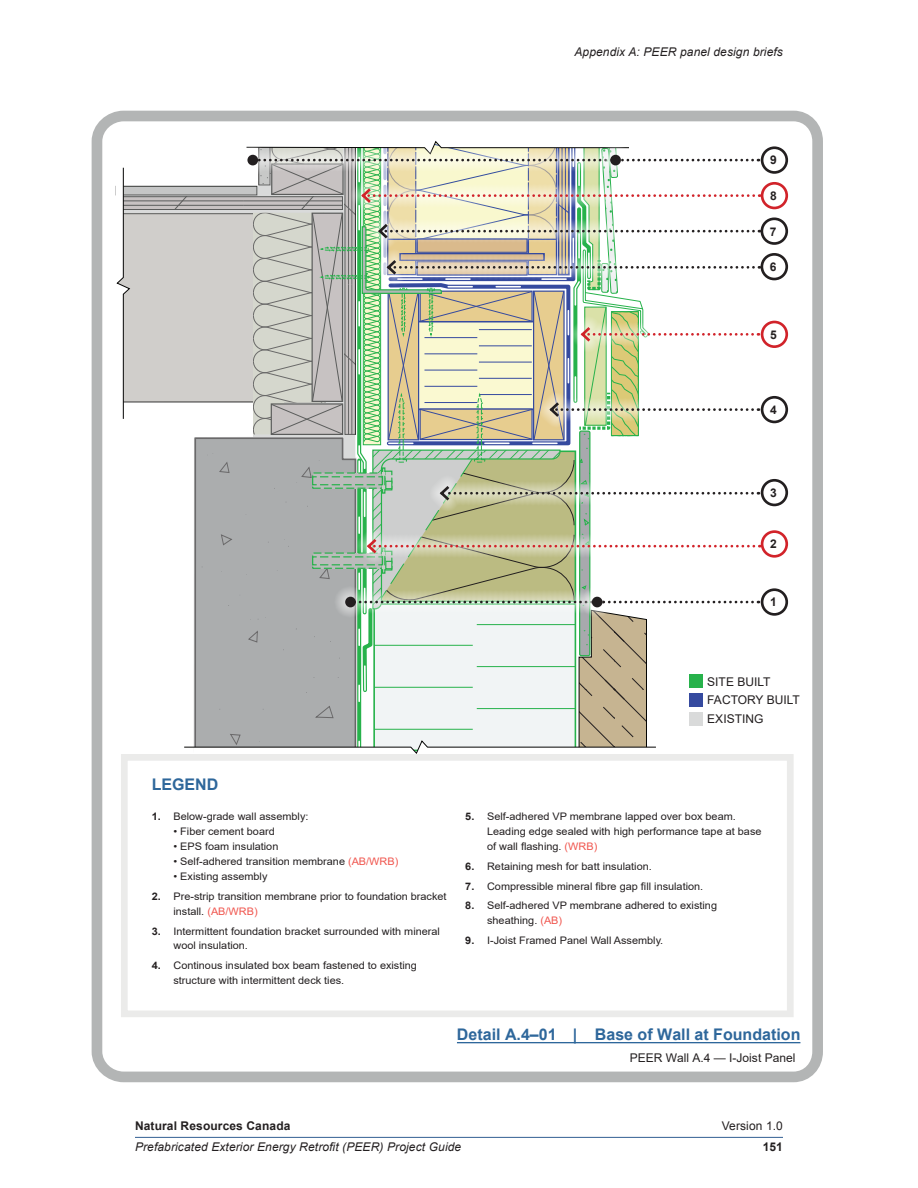
<style>
.page{position:relative;width:918px;height:1188px;background:#fff}
.page>*{position:absolute;margin:0;border:0;box-sizing:border-box;transform-origin:0 0}
.t1{font:700 16.05px "Bjywwl Arial";color:#2e679b}
.t2{font:italic 12px "Nplkwy Arial";letter-spacing:.01em;color:#231f20}
.t3{font:12px "Dgmxlc Arial";color:#231f20}
.t4{font:700 12px "Xfpmlx Arial";letter-spacing:.01em;color:#231f20}
.t5{font:12px "Njgrtn Arial";letter-spacing:.01em;color:#231f20}
.t6{font:700 12px "Nbxmsb Arial";color:#231f20}
.t7{font:700 12px "Xbqtmn Arial";color:#231f20}
.t8{font:10.35px/15px "Rnkvxm Arial";color:#231f20;scale:1.05 1}
.t9{font:10.35px/15px "Dgmxlc Arial";color:#231f20;scale:1.05 1}
.s1{font-family:"Nbxmsb Arial";font-weight:700}
.s2{color:#f0554e}
.s3{font-family:"Dgmxlc Arial"}
.s4{font-family:"Trjjfs Arial"}
.s5{font-family:"Lrbgty Arial"}
</style>
<div class="page">
<hr style="left:135px;top:1137px;width:648px;height:1px;background:#315f92">
<svg style="left:131px;top:185px;width:38px;height:218px;fill:#d0cecb"></svg>
<svg style="left:115px;top:167px;width:16px;height:252px"></svg>
<svg style="left:760px;top:396px;width:10px;height:27px"></svg>
<svg style="left:760px;top:321px;width:10px;height:27px"></svg>
<svg style="left:760px;top:590px;width:10px;height:24px"></svg>
<svg style="left:760px;top:148px;width:10px;height:24px"></svg>
<div style="left:761px;top:588px;width:27px;height:28px;border:3px solid #231f20;border-radius:50%"></div>
<div style="left:761px;top:530px;width:27px;height:28px;border:3px solid #d2232a;border-radius:50%"></div>
<div style="left:761px;top:479px;width:27px;height:27px;border:3px solid #231f20;border-radius:50%"></div>
<div style="left:761px;top:396px;width:27px;height:27px;border:3px solid #231f20;border-radius:50%"></div>
<div style="left:761px;top:321px;width:27px;height:27px;border:3px solid #d1232a;border-radius:50%"></div>
<div style="left:761px;top:146px;width:27px;height:28px;border:3px solid #231f20;border-radius:50%"></div>
<div style="left:121px;top:754px;width:673px;height:263px;border:7px solid #ebebea"></div>
<svg style="left:169px;top:141px;width:591px;height:621px"></svg>
<div style="left:761px;top:182px;width:27px;height:27px;border:3px solid #d1232a;border-radius:50%"></div>
<div style="left:761px;top:253px;width:27px;height:27px;border:3px solid #231f20;border-radius:12px"></div>
<div style="left:761px;top:217px;width:27px;height:28px;border:3px solid #231f20;border-radius:12px"></div>
<hr style="left:457px;top:1042px;width:343px;height:1px;background:#2e679b">
<div style="left:92px;top:111px;width:731px;height:971px;border:11px solid #b3b5b5;border-radius:25px"></div>
<div style="left:345px;top:597px;width:11px;height:10px;background:#231f20;border-radius:50%"></div>
<div style="left:247px;top:155px;width:11px;height:10px;background:#231f20;border-radius:50%"></div>
<div style="left:592px;top:597px;width:11px;height:10px;background:#231f20;border-radius:50%"></div>
<div style="left:610px;top:155px;width:11px;height:10px;background:#231f20;border-radius:50%"></div>
<p class="t2" style="left:574px;top:44px;width:210px">Appendix A: PEER panel design briefs</p>
<p class="t6" style="left:770px;top:152px;width:8px">9</p>
<p class="t6" style="left:770px;top:187px;width:8px">8</p>
<p class="t6" style="left:770px;top:223px;width:8px">7</p>
<p class="t6" style="left:770px;top:258px;width:8px">6</p>
<p class="t6" style="left:770px;top:326px;width:8px">5</p>
<p class="t6" style="left:770px;top:401px;width:8px">4</p>
<p class="t6" style="left:770px;top:484px;width:8px">3</p>
<p class="t6" style="left:770px;top:536px;width:8px">2</p>
<p class="t6" style="left:770px;top:594px;width:8px">1</p>
<p class="t3" style="left:707px;top:674px;width:65px">SITE BUILT</p>
<p class="t3" style="left:707px;top:692px;width:94px">FACTORY BUILT</p>
<p class="t3" style="left:707px;top:710px;width:58px">EXISTING</p>
<h2 class="t1" style="left:152px;top:773px;width:68px">LEGEND</h2>
<p class="t8" style="left:152px;top:809px;width:151px"><span class="s1">1.</span> Below-grade wall assembly:</p>
<p class="t9" style="left:173px;top:824px;width:98px">• Fiber cement board</p>
<p class="t9" style="left:173px;top:839px;width:101px">• EPS foam insulation</p>
<p class="t8" style="left:173px;top:854px;width:216px">• Self-adhered transition membrane <span class="s2">(AB/WRB)</span></p>
<p class="t9" style="left:173px;top:869px;width:91px">• Existing assembly</p>
<p class="t8" style="left:173px;top:889px;width:262px;text-indent:-22px"><span class="s1">2.</span> Pre-strip transition membrane prior to foundation bracket <span class="s3">install.</span> <span class="s2">(AB/WRB)</span></p>
<p class="t8" style="left:173px;top:923px;width:255px;text-indent:-22px"><span class="s1">3.</span> Intermittent foundation bracket surrounded with mineral <span class="s3">wool insulation.</span></p>
<p class="t9" style="left:173px;top:958px;width:233px;text-indent:-22px"><span class="s1">4.</span> Continous insulated box beam fastened to existing structure with intermittent deck ties.</p>
<p class="t8" style="left:487px;top:809px;width:263px;text-indent:-22px"><span class="s1">5.</span> Self-adhered VP membrane lapped over box beam.<br><span class="s3">Leading edge sealed with high performance tape at base </span>of wall flashing. <span class="s2">(WRB)</span></p>
<p class="t9" style="left:465px;top:859px;width:179px"><span class="s1">6.</span> Retaining mesh for batt insulation.</p>
<p class="t8" style="left:465px;top:878px;width:228px"><span class="s1">7.</span> Compressible mineral fibre gap fill insulation.</p>
<p class="t8" style="left:487px;top:898px;width:221px;text-indent:-22px"><span class="s1">8.</span> Self-adhered VP membrane adhered to existing <span class="s3">sheathing.</span> <span class="s2">(AB)</span></p>
<p class="t8" style="left:465px;top:933px;width:190px"><span class="s1">9.</span> I-Joist Framed Panel Wall Assembly.</p>
<p class="t1" style="left:457px;top:1023px;width:122px">Detail <span class="s4">A.4–</span>01 |</p>
<p class="t1" style="left:595px;top:1023px;width:207px">Base of Wall at Foundation</p>
<p class="t3" style="left:630px;top:1049px;width:167px">PEER Wall <span class="s5">A.4</span> — I-Joist Panel</p>
<p class="t4" style="left:135px;top:1117px;width:157px">Natural Resources Canada</p>
<p class="t5" style="left:722px;top:1118px;width:63px">Version 1.0</p>
<p class="t2" style="left:135px;top:1139px;width:328px">Prefabricated Exterior Energy Retrofit (PEER) Project Guide</p>
<p class="t7" style="left:763px;top:1139px;width:22px">151</p>
</div>
